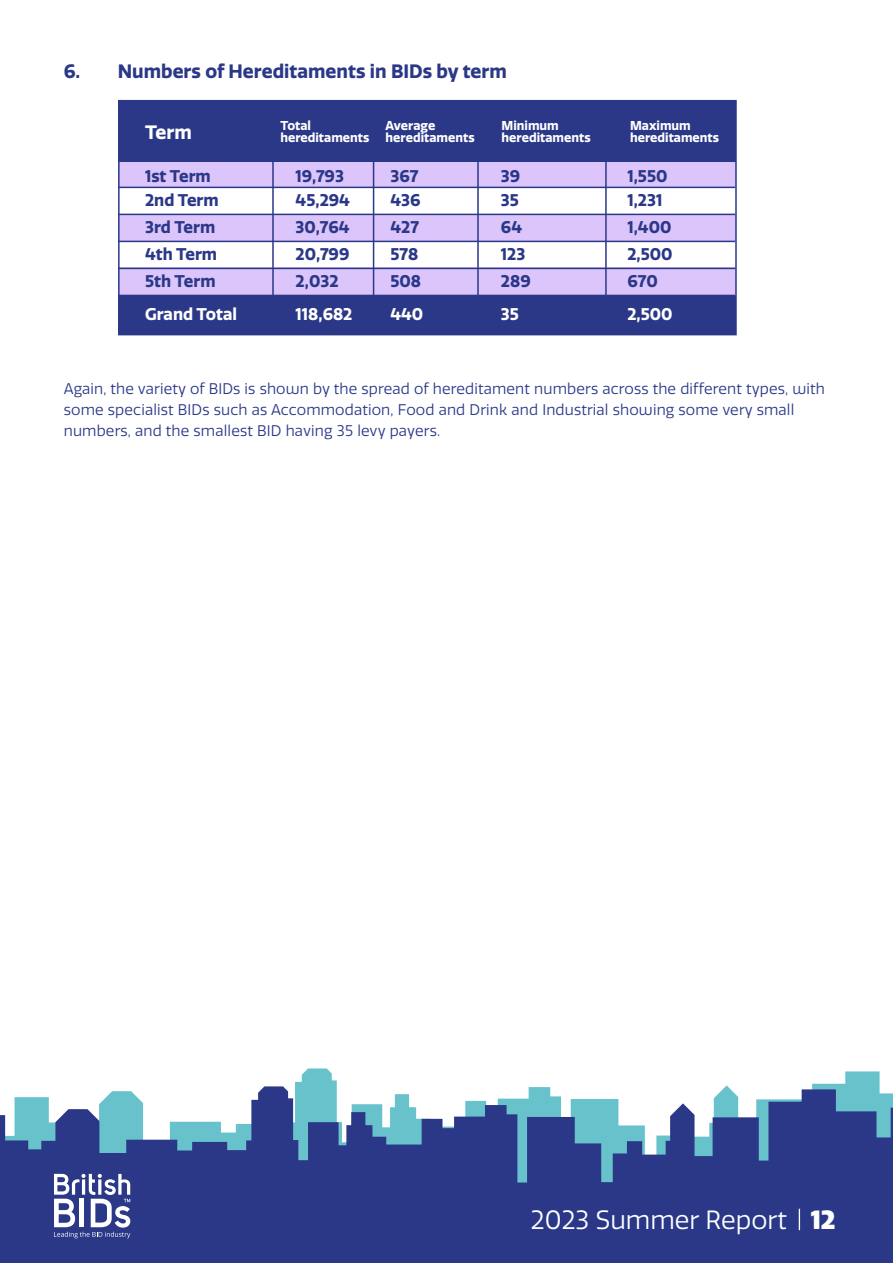
<style>
.page{position:relative;width:893px;height:1263px;background:#fff}
.page>*{position:absolute;margin:0;border:0;box-sizing:border-box;transform-origin:0 0}
.t1{font:25.65px "Quatro";color:#fff}
.t2{font:900 25.65px "Quatro";color:#fff}
.t3{font:700 18.9px "Quatro";color:#2b3888}
.t4{font:700 18.9px "Quatro";color:#fff}
.t5{font:700 16.5px "Quatro";color:#2b3888}
.t6{font:700 16.5px "Quatro";color:#fff}
.BODY_COPY_PARAGRAPH{font:15px/21px "Quatro";letter-spacing:.01em;color:#2b3888}
.t7{font:700 12.45px/11.6px "Quatro";color:#fff}
</style>
<div class="page">
<div style="left:118px;top:160px;width:617px;height:27px;background:#dcc5fb"></div>
<div style="left:118px;top:214px;width:617px;height:27px;background:#dcc5fb"></div>
<div style="left:118px;top:268px;width:617px;height:28px;background:#dcc5fb"></div>
<div style="left:118px;top:100px;width:617px;height:61px;background:#2b3888"></div>
<div style="left:118px;top:297px;width:617px;height:37px;background:#2b3888"></div>
<hr style="left:118px;top:187px;width:617px;height:1px;background:#2b3888">
<hr style="left:118px;top:214px;width:617px;height:1px;background:#2b3888">
<hr style="left:118px;top:241px;width:617px;height:1px;background:#2b3888">
<hr style="left:118px;top:268px;width:617px;height:1px;background:#2b3888">
<hr style="left:118px;top:295px;width:617px;height:1px;background:#2b3888">
<hr style="left:272px;top:139px;width:2px;height:183px;background:#2b3888">
<hr style="left:373px;top:139px;width:1px;height:183px;background:#2b3888">
<hr style="left:477px;top:139px;width:2px;height:183px;background:#2b3888">
<hr style="left:605px;top:139px;width:2px;height:183px;background:#2b3888">
<div style="left:118px;top:100px;width:619px;height:235px;border:2px solid #2b3888"></div>
<svg style="left:295px;top:1068px;width:585px;height:18px"></svg>
<svg style="left:0;top:1086px;width:893px;height:98px;fill:#2b3888"></svg>
<div style="left:0;top:1184px;width:893px;height:79px;background:#2b3888"></div>
<svg style="left:799px;top:1209px;width:1px;height:21px"></svg>
<div style="left:29px;top:1153px;width:127px;height:72px;background:#2b3888"></div>
<svg style="left:54px;top:1174px;width:76px;height:64px"></svg>
<p class="t3" style="left:64px;top:60px;width:445px">6. Numbers of Hereditaments in BIDs by term</p>
<p class="t7" style="left:280px;top:120px;width:90px">Total hereditaments</p>
<p class="t4" style="left:145px;top:121px;width:48px">Term</p>
<p class="t7" style="left:386px;top:120px;width:90px">Average hereditaments</p>
<p class="t7" style="left:502px;top:120px;width:90px">Minimum hereditaments</p>
<p class="t7" style="left:630px;top:120px;width:90px">Maximum hereditaments</p>
<p class="t5" style="left:145px;top:167px;width:67px">1st Term</p>
<p class="t5" style="left:296px;top:167px;width:50px">19,793</p>
<p class="t5" style="left:390px;top:167px;width:29px">367</p>
<p class="t5" style="left:501px;top:167px;width:21px">39</p>
<p class="t5" style="left:627px;top:167px;width:42px">1,550</p>
<p class="t5" style="left:296px;top:190px;width:56px">45,294</p>
<p class="t5" style="left:390px;top:190px;width:32px">436</p>
<p class="t5" style="left:501px;top:190px;width:20px">35</p>
<p class="t5" style="left:627px;top:190px;width:36px">1,231</p>
<p class="t5" style="left:296px;top:217px;width:55px">30,764</p>
<p class="t5" style="left:390px;top:217px;width:30px">427</p>
<p class="t5" style="left:501px;top:217px;width:23px">64</p>
<p class="t5" style="left:627px;top:217px;width:46px">1,400</p>
<p class="t5" style="left:296px;top:244px;width:55px">20,799</p>
<p class="t5" style="left:390px;top:244px;width:29px">578</p>
<p class="t5" style="left:501px;top:244px;width:26px">123</p>
<p class="t5" style="left:627px;top:244px;width:47px">2,500</p>
<p class="t5" style="left:296px;top:272px;width:44px">2,032</p>
<p class="t5" style="left:390px;top:272px;width:32px">508</p>
<p class="t5" style="left:501px;top:272px;width:31px">289</p>
<p class="t5" style="left:627px;top:272px;width:32px">670</p>
<p class="t6" style="left:296px;top:305px;width:58px">118,682</p>
<p class="t6" style="left:390px;top:305px;width:34px">440</p>
<p class="t6" style="left:501px;top:305px;width:20px">35</p>
<p class="t6" style="left:627px;top:305px;width:47px">2,500</p>
<p class="t5" style="left:145px;top:190px;width:75px">2nd Term</p>
<p class="t5" style="left:145px;top:217px;width:72px">3rd Term</p>
<p class="t5" style="left:145px;top:244px;width:74px">4th Term</p>
<p class="t5" style="left:145px;top:272px;width:72px">5th Term</p>
<p class="t6" style="left:145px;top:305px;width:93px">Grand Total</p>
<p class="BODY_COPY_PARAGRAPH" style="left:64px;top:379px;width:763px">Again, the variety of BIDs is shown by the spread of hereditament numbers across the different types, with some specialist BIDs such as Accommodation, Food and Drink and Industrial showing some very small numbers, and the smallest BID having 35 levy payers.</p>
<p class="t1" style="left:531px;top:1205px;width:257px">2023 Summer Report</p>
<p class="t2" style="left:811px;top:1204px;width:26px">12</p>
</div>
